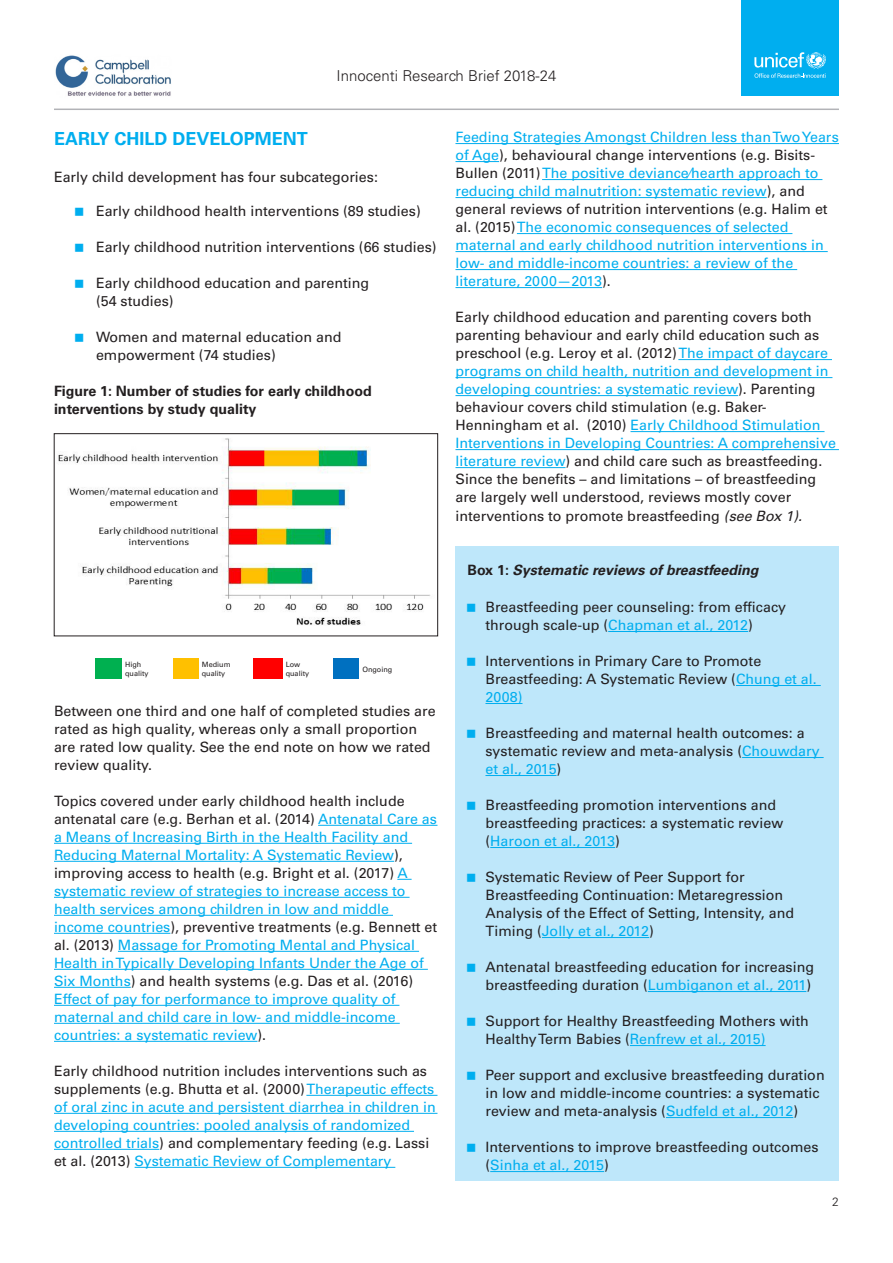
<style>
.page{position:relative;width:893px;height:1263px;background:#fff}
.page>*{position:absolute;margin:0;border:0;box-sizing:border-box;transform-origin:0 0}
.Body{font:700 18px "Univers LT Std";color:#00aeef}
.t1{font:300 15px "Univers LT Std";color:#231f20}
.Body-2{font:14.25px/18px "Univers LT Std";color:#231f20}
.Body-3{font:14.25px/18px "Univers LT Std";color:#00aeef}
.Body-4{font:700 14.25px/18.5px "Univers LT Std";color:#231f20}
.Body-5{font:italic 700 14.25px "Univers LT Std";color:#231f20}
.t2{font:300 12px "Univers LT Std";color:#231f20}
.t3{font:7.35px/8.4px "Univers LT Std";color:#231f20}
.s1{color:#231f20}
.s2{color:#00aeef}
.s3{font-style:italic}
.s4{font-style:normal}
</style>
<div class="page">
<div style="left:741px;top:0;width:98px;height:96px;background:#00aeef"></div>
<svg style="left:754px;top:52px;width:72px;height:26px"></svg>
<hr style="left:54px;top:109px;width:785px;height:1px;background:#b2b3b7">
<img style="left:55px;top:55px;width:116px;height:41px">
<hr style="left:318px;top:825px;width:119px;height:1px;background:#00aeef">
<hr style="left:54px;top:843px;width:358px;height:1px;background:#00aeef">
<hr style="left:54px;top:861px;width:340px;height:1px;background:#00aeef">
<svg style="left:397px;top:879px;width:15px;height:1px"></svg>
<hr style="left:54px;top:897px;width:356px;height:1px;background:#00aeef">
<hr style="left:54px;top:915px;width:339px;height:1px;background:#00aeef">
<hr style="left:54px;top:933px;width:116px;height:1px;background:#00aeef">
<hr style="left:118px;top:951px;width:301px;height:1px;background:#00aeef">
<hr style="left:54px;top:969px;width:374px;height:1px;background:#00aeef">
<hr style="left:54px;top:987px;width:77px;height:1px;background:#00aeef">
<hr style="left:54px;top:1005px;width:345px;height:1px;background:#00aeef">
<hr style="left:54px;top:1023px;width:346px;height:1px;background:#00aeef">
<hr style="left:54px;top:1041px;width:204px;height:1px;background:#00aeef">
<hr style="left:306px;top:1095px;width:131px;height:1px;background:#00aeef">
<hr style="left:54px;top:1113px;width:383px;height:1px;background:#00aeef">
<hr style="left:54px;top:1131px;width:360px;height:1px;background:#00aeef">
<hr style="left:54px;top:1149px;width:105px;height:1px;background:#00aeef">
<hr style="left:135px;top:1167px;width:260px;height:1px;background:#00aeef">
<img style="left:58px;top:438px;width:373px;height:187px">
<div style="left:54px;top:433px;width:384px;height:203px;border:1px solid #231f20"></div>
<div style="left:96px;top:659px;width:26px;height:20px;background:#00b050"></div>
<div style="left:173px;top:659px;width:26px;height:20px;background:#ffc000"></div>
<div style="left:253px;top:659px;width:29px;height:20px;background:#f00"></div>
<div style="left:334px;top:659px;width:25px;height:20px;background:#0070c0"></div>
<hr style="left:455px;top:143px;width:384px;height:1px;background:#00aeef">
<hr style="left:455px;top:161px;width:44px;height:1px;background:#00aeef">
<hr style="left:542px;top:179px;width:280px;height:1px;background:#00aeef">
<hr style="left:455px;top:197px;width:312px;height:1px;background:#00aeef">
<hr style="left:517px;top:233px;width:275px;height:1px;background:#00aeef">
<hr style="left:455px;top:251px;width:373px;height:1px;background:#00aeef">
<hr style="left:455px;top:269px;width:342px;height:1px;background:#00aeef">
<hr style="left:455px;top:287px;width:147px;height:1px;background:#00aeef">
<hr style="left:678px;top:359px;width:154px;height:1px;background:#00aeef">
<hr style="left:455px;top:377px;width:377px;height:1px;background:#00aeef">
<hr style="left:455px;top:395px;width:283px;height:1px;background:#00aeef">
<hr style="left:630px;top:431px;width:194px;height:1px;background:#00aeef">
<hr style="left:455px;top:449px;width:384px;height:1px;background:#00aeef">
<hr style="left:455px;top:467px;width:111px;height:1px;background:#00aeef">
<div style="left:455px;top:547px;width:384px;height:634px;background:#bee7fa"></div>
<hr style="left:608px;top:631px;width:140px;height:1px;background:#00aeef">
<hr style="left:736px;top:685px;width:85px;height:1px;background:#00aeef">
<hr style="left:485px;top:703px;width:37px;height:1px;background:#00aeef">
<hr style="left:742px;top:757px;width:82px;height:1px;background:#00aeef">
<hr style="left:485px;top:775px;width:72px;height:1px;background:#00aeef">
<hr style="left:490px;top:847px;width:125px;height:1px;background:#00aeef">
<hr style="left:542px;top:937px;width:107px;height:1px;background:#00aeef">
<hr style="left:648px;top:991px;width:158px;height:1px;background:#00aeef">
<hr style="left:630px;top:1045px;width:136px;height:1px;background:#00aeef">
<hr style="left:666px;top:1117px;width:127px;height:1px;background:#00aeef">
<hr style="left:490px;top:1171px;width:114px;height:1px;background:#00aeef">
<p class="t1" style="left:337px;top:67px;width:221px">Innocenti Research Brief 2018-24</p>
<p class="Body" style="left:54px;top:128px;width:255px">EARLY CHILD DEVELOPMENT</p>
<p class="Body-2" style="left:54px;top:168px;width:325px">Early child development has four subcategories:</p>
<p class="Body-2" style="left:96px;top:202px;width:326px">Early childhood health interventions (89 studies)</p>
<p class="Body-2" style="left:96px;top:238px;width:342px">Early childhood nutrition interventions (66 studies)</p>
<p class="Body-2" style="left:96px;top:274px;width:275px">Early childhood education and parenting (54 studies)</p>
<p class="Body-2" style="left:96px;top:328px;width:247px">Women and maternal education and empowerment (74 studies)</p>
<p class="Body-4" style="left:54px;top:381px;width:319px">Figure 1: Number of studies for early childhood interventions by study quality</p>
<p class="t3" style="left:125px;top:661px;width:25px">High quality</p>
<p class="t3" style="left:202px;top:661px;width:30px">Medium quality</p>
<p class="t3" style="left:286px;top:661px;width:25px">Low quality</p>
<p class="t3" style="left:362px;top:665px;width:32px">Ongoing</p>
<p class="Body-2" style="left:54px;top:702px;width:383px">Between one third and one half of completed studies are rated as high quality, whereas only a small proportion are rated low quality. See the end note on how we rated review quality.</p>
<p class="Body-3" style="left:54px;top:792px;width:385px"><span class="s1">Topics covered under early childhood health include antenatal care (e.g. Berhan et al. (2014)</span> Antenatal Care as a Means of Increasing Birth in the Health Facility and Reducing Maternal Mortality: A Systematic Review<span class="s1">), improving access to health (e.g. Bright et al. (2017)</span> A systematic review of strategies to increase access to health services among children in low and middle income countries<span class="s1">), preventive treatments (e.g. Bennett et al. (2013)</span> Massage for Promoting Mental and Physical Health in Typically Developing Infants Under the Age of Six Months<span class="s1">) and health systems (e.g. Das et al. (2016)<br></span>Effect of pay for performance to improve quality of maternal and child care in low- and middle-income countries: a systematic review<span class="s1">).</span></p>
<p class="Body-3" style="left:54px;top:1062px;width:383px"><span class="s1">Early childhood nutrition includes interventions such as supplements (e.g. Bhutta et al. (2000)</span> Therapeutic effects of oral zinc in acute and persistent diarrhea in children in developing countries: pooled analysis of randomized controlled trials<span class="s1">) and complementary feeding (e.g. Lassi et al. (2013)</span> Systematic Review of Complementary</p>
<p class="Body-3" style="left:455px;top:128px;width:385px">Feeding Strategies Amongst Children less than Two Years of Age<span class="s1">), behavioural change interventions (e.g. Bisits-Bullen (2011)</span> The positive deviance⁄hearth approach to reducing child malnutrition: systematic review<span class="s1">), and general reviews of nutrition interventions (e.g. Halim et al. (2015)</span> The economic consequences of selected maternal and early childhood nutrition interventions in low- and middle-income countries: a review of the literature, 2000—2013<span class="s1">).</span></p>
<p class="Body-2" style="left:455px;top:308px;width:382px">Early childhood education and parenting covers both parenting behaviour and early child education such as preschool (e.g. Leroy et al. (2012) <span class="s2">The impact of daycare programs on child health, nutrition and development in developing countries: a systematic review</span>). Parenting behaviour covers child stimulation (e.g. Baker-Henningham et al. (2010) <span class="s2">Early Childhood Stimulation Interventions in Developing Countries: A comprehensive literature review</span>) and child care such as breastfeeding.<br>Since the benefits – and limitations – of breastfeeding are largely well understood, reviews mostly cover interventions to promote breastfeeding <span class="s3">(see Box 1).</span></p>
<p class="Body-5" style="left:467px;top:562px;width:293px"><span class="s4">Box 1:</span> Systematic reviews of breastfeeding</p>
<p class="Body-2" style="left:485px;top:598px;width:302px">Breastfeeding peer counseling: from efficacy through scale-up (<span class="s2">Chapman et al., 2012</span>)</p>
<p class="Body-2" style="left:485px;top:652px;width:333px">Interventions in Primary Care to Promote<br>Breastfeeding: A Systematic Review (<span class="s2">Chung et al.<br>2008)</span></p>
<p class="Body-2" style="left:485px;top:724px;width:336px">Breastfeeding and maternal health outcomes: a systematic review and meta-analysis (<span class="s2">Chouwdary et al., 2015</span>)</p>
<p class="Body-2" style="left:485px;top:796px;width:299px">Breastfeeding promotion interventions and breastfeeding practices: a systematic review (<span class="s2">Haroon et al., 2013</span>)</p>
<p class="Body-2" style="left:485px;top:868px;width:310px">Systematic Review of Peer Support for Breastfeeding Continuation: Metaregression Analysis of the Effect of Setting, Intensity, and Timing (<span class="s2">Jolly et al., 2012</span>)</p>
<p class="Body-2" style="left:485px;top:958px;width:330px">Antenatal breastfeeding education for increasing breastfeeding duration (<span class="s2">Lumbiganon et al., 2011</span>)</p>
<p class="Body-2" style="left:485px;top:1012px;width:325px">Support for Healthy Breastfeeding Mothers with<br>Healthy Term Babies (<span class="s2">Renfrew et al., 2015)</span></p>
<p class="Body-2" style="left:485px;top:1066px;width:341px">Peer support and exclusive breastfeeding duration in low and middle-income countries: a systematic review and meta-analysis (<span class="s2">Sudfeld et al., 2012</span>)</p>
<p class="Body-2" style="left:485px;top:1138px;width:335px">Interventions to improve breastfeeding outcomes (<span class="s2">Sinha et al., 2015</span>)</p>
<p class="t2" style="left:832px;top:1195px;width:8px">2</p>
</div>
